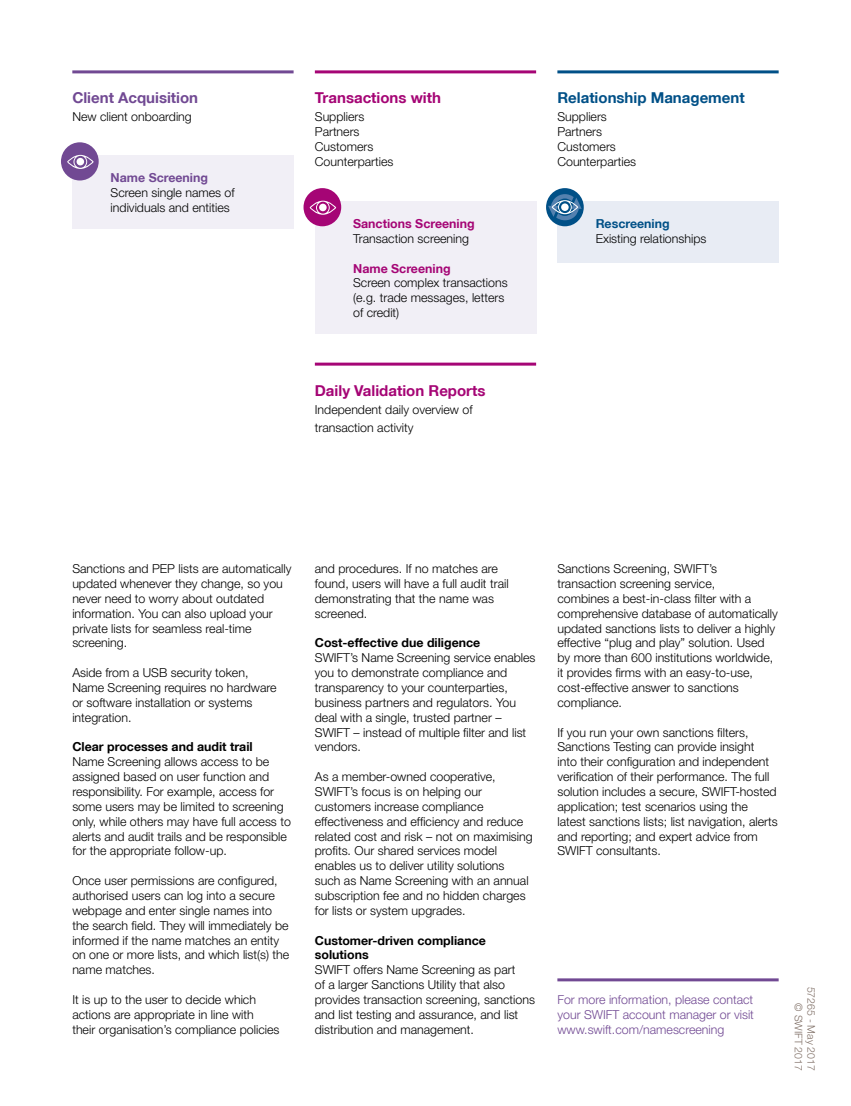
<style>
.page{position:relative;width:851px;height:1106px;background:#fff}
.page>*{position:absolute;margin:0;border:0;box-sizing:border-box;transform-origin:0 0}
.t1{font:700 15px "Helvetica Neue LT";color:#a50575}
.t2{font:700 15px "Helvetica Neue LT";color:#005087}
.t3{font:700 15px "Helvetica Neue LT";color:#714993}
.t4{font:300 12.3px/14.9px "Helvetica Neue LT";color:#000}
.t5{font:300 12.3px/14.9px "Helvetica Neue LT";color:#714993;text-align:justify}
.t6{font:700 12.3px/14.9px "Helvetica Neue LT";color:#000}
.t7{font:700 12.3px "Helvetica Neue LT";color:#a50575}
.t8{font:700 12.3px "Helvetica Neue LT";color:#714993}
.t9{font:700 12.3px "Helvetica Neue LT";color:#005087}
.t10{font:300 10.5px/12.6px "Helvetica Neue LT";color:#807067;text-align:right}
</style>
<div class="page">
<hr style="left:72px;top:70px;width:221px;height:3px;background:#714993">
<hr style="left:315px;top:70px;width:221px;height:3px;background:#a50575">
<hr style="left:315px;top:362px;width:221px;height:3px;background:#a50575">
<hr style="left:557px;top:70px;width:221px;height:3px;background:#005087">
<div style="left:315px;top:201px;width:221px;height:133px;background:#f1eff6"></div>
<div style="left:557px;top:201px;width:221px;height:61px;background:#e8ecf4"></div>
<div style="left:72px;top:155px;width:221px;height:74px;background:#f1eff6"></div>
<div style="left:303px;top:188px;width:38px;height:38px;background:#a50575;border-radius:50%"></div>
<svg style="left:309px;top:201px;width:27px;height:14px"></svg>
<div style="left:319px;top:204px;width:7px;height:7px;background:#fff;border-radius:50%"></div>
<div style="left:546px;top:188px;width:37px;height:38px;background:#005087;border-radius:50%"></div>
<div style="left:61px;top:142px;width:38px;height:38px;background:#714993;border-radius:50%"></div>
<svg style="left:67px;top:155px;width:27px;height:14px"></svg>
<div style="left:77px;top:158px;width:7px;height:7px;background:#fff;border-radius:50%"></div>
<svg style="left:548px;top:194px;width:33px;height:26px"></svg>
<div style="left:561px;top:203px;width:7px;height:8px;background:#fff;border-radius:50%"></div>
<hr style="left:557px;top:978px;width:221px;height:3px;background:#714993">
<p class="t3" style="left:72px;top:89px;width:127px">Client Acquisition</p>
<p class="t4" style="left:72px;top:109px;width:121px">New client onboarding</p>
<p class="t8" style="left:111px;top:170px;width:99px">Name Screening</p>
<p class="t4" style="left:111px;top:185px;width:126px">Screen single names of individuals and entities</p>
<p class="t1" style="left:315px;top:89px;width:128px">Transactions with</p>
<p class="t4" style="left:315px;top:109px;width:80px">Suppliers<br>Partners<br>Customers<br>Counterparties</p>
<p class="t7" style="left:353px;top:216px;width:123px">Sanctions Screening</p>
<p class="t4" style="left:353px;top:231px;width:117px">Transaction screening</p>
<p class="t7" style="left:353px;top:260px;width:99px">Name Screening</p>
<p class="t4" style="left:353px;top:275px;width:156px">Screen complex transactions (e.g. trade messages, letters of credit)</p>
<p class="t1" style="left:315px;top:381px;width:172px">Daily Validation Reports</p>
<p class="t4" style="left:315px;top:400px;width:159px;line-height:18px">Independent daily overview of transaction activity</p>
<p class="t2" style="left:557px;top:89px;width:189px">Relationship Management</p>
<p class="t4" style="left:557px;top:109px;width:80px">Suppliers<br>Partners<br>Customers<br>Counterparties</p>
<p class="t9" style="left:595px;top:216px;width:76px">Rescreening</p>
<p class="t4" style="left:595px;top:231px;width:112px">Existing relationships</p>
<p class="t4" style="left:72px;top:561px;width:221px">Sanctions and PEP lists are automatically updated whenever they change, so you never need to worry about outdated information. You can also upload your private lists for seamless real-time screening.</p>
<p class="t4" style="left:72px;top:665px;width:206px">Aside from a USB security token,<br>Name Screening requires no hardware or software installation or systems integration.</p>
<p class="t6" style="left:72px;top:739px;width:182px">Clear processes and audit trail</p>
<p class="t4" style="left:72px;top:754px;width:220px">Name Screening allows access to be assigned based on user function and responsibility. For example, access for some users may be limited to screening only, while others may have full access to alerts and audit trails and be responsible for the appropriate follow-up.</p>
<p class="t4" style="left:72px;top:873px;width:218px">Once user permissions are configured, authorised users can log into a secure webpage and enter single names into the search field. They will immediately be informed if the name matches an entity on one or more lists, and which list(s) the name matches.</p>
<p class="t4" style="left:72px;top:991px;width:208px">It is up to the user to decide which actions are appropriate in line with their organisation’s compliance policies</p>
<p class="t4" style="left:315px;top:561px;width:195px">and procedures. If no matches are found, users will have a full audit trail demonstrating that the name was screened.</p>
<p class="t6" style="left:315px;top:635px;width:167px">Cost-effective due diligence</p>
<p class="t4" style="left:315px;top:650px;width:222px">SWIFT’s Name Screening service enables you to demonstrate compliance and transparency to your counterparties, business partners and regulators. You deal with a single, trusted partner – SWIFT – instead of multiple filter and list vendors.</p>
<p class="t4" style="left:315px;top:769px;width:219px">As a member-owned cooperative, SWIFT’s focus is on helping our customers increase compliance effectiveness and efficiency and reduce related cost and risk – not on maximising profits. Our shared services model enables us to deliver utility solutions such as Name Screening with an annual subscription fee and no hidden charges for lists or system upgrades.</p>
<p class="t6" style="left:315px;top:932px;width:172px">Customer-driven compliance solutions</p>
<p class="t4" style="left:315px;top:962px;width:222px">SWIFT offers Name Screening as part<br>of a larger Sanctions Utility that also provides transaction screening, sanctions and list testing and assurance, and list distribution and management.</p>
<p class="t4" style="left:557px;top:561px;width:222px">Sanctions Screening, SWIFT’s transaction screening service,<br>combines a best-in-class filter with a comprehensive database of automatically updated sanctions lists to deliver a highly effective “plug and play” solution. Used by more than 600 institutions worldwide, it provides firms with an easy-to-use, cost-effective answer to sanctions compliance.</p>
<p class="t4" style="left:557px;top:724px;width:222px">If you run your own sanctions filters, Sanctions Testing can provide insight<br>into their configuration and independent verification of their performance. The full solution includes a secure, SWIFT-hosted application; test scenarios using the latest sanctions lists; list navigation, alerts and reporting; and expert advice from SWIFT consultants.</p>
<p class="t5" style="left:557px;top:991px;width:198px">For more information, please contact your SWIFT account manager or visit www.swift.com/namescreening</p>
<p class="t10" style="left:817px;top:986px;width:86px;rotate:90deg">57265 - May 2017 © SWIFT 2017</p>
</div>
